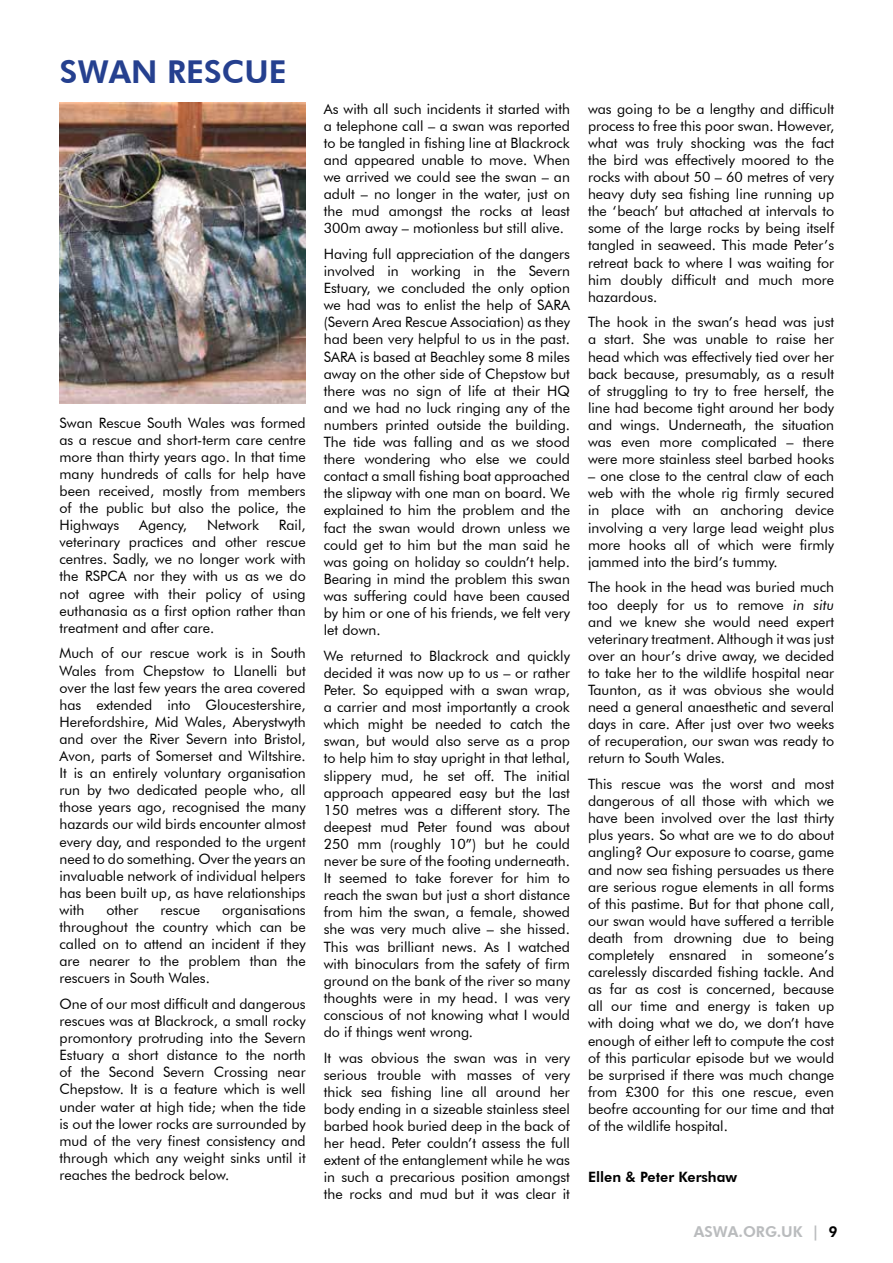
<style>
.page{position:relative;width:893px;height:1263px;background:#fff}
.page>*{position:absolute;margin:0;border:0;box-sizing:border-box;transform-origin:0 0}
.t1{font:800 31.5px "Futura BT";color:#25408f}
.t2{font:800 15px "Futura BT";color:#babcbe}
.t3{font:14.25px/17.1px "Futura BT";color:#000;text-align:justify}
.t4{font:800 14.25px "Futura BT";color:#000}
.s1{font-style:italic}
.s2{color:#000}
</style>
<div class="page">
<img style="left:60px;top:103px;width:246px;height:301px">
<h1 class="t1" style="left:60px;top:53px;width:228px">SWAN RESCUE</h1>
<p class="t3" style="left:60px;top:414px;width:248px">Swan Rescue South Wales was formed as a rescue and short-term care centre more than thirty years ago. In that time many hundreds of calls for help have been received, mostly from members of the public but also the police, the Highways</p>
<p class="t3" style="left:60px;top:516px;width:248px;text-indent:219px">Rail, veterinary practices and other rescue centres. Sadly, we no longer work with the RSPCA nor they with us as we do not agree with their policy of using euthanasia as a first option rather than treatment and after care.</p>
<p class="t3" style="left:60px;top:645px;width:248px">Much of our rescue work is in South Wales from Chepstow to Llanelli but over the last few years the area covered has extended into Gloucestershire, Herefordshire, Mid Wales, Aberystwyth and over the River Severn into Bristol, Avon, parts of Somerset and Wiltshire.<br>It is an entirely voluntary organisation run by two dedicated people who, all those years ago, recognised the many hazards our wild birds encounter almost every day, and responded to the urgent need to do something. Over the years an invaluable network of individual helpers has been built up, as have relationships with</p>
<p class="t3" style="left:139px;top:516px;width:49px">Agency,</p>
<p class="t3" style="left:207px;top:516px;width:54px">Network</p>
<p class="t3" style="left:106px;top:901px;width:34px">other</p>
<p class="t3" style="left:160px;top:901px;width:41px">rescue</p>
<p class="t3" style="left:60px;top:901px;width:248px;text-indent:163px">organisations throughout the country which can be called on to attend an incident if they are nearer to the problem than the rescuers in South Wales.</p>
<p class="t3" style="left:60px;top:995px;width:248px">One of our most difficult and dangerous rescues was at Blackrock, a small rocky promontory protruding into the Severn Estuary a short distance to the north of the Second Severn Crossing near Chepstow. It is a feature which is well under water at high tide; when the tide is out the lower rocks are surrounded by mud of the very finest consistency and through which any weight sinks until it reaches the bedrock below.</p>
<p class="t3" style="left:324px;top:100px;width:248px">As with all such incidents it started with a telephone call – a swan was reported to be tangled in fishing line at Blackrock and appeared unable to move. When we arrived we could see the swan – an adult – no longer in the water, just on the mud amongst the rocks at least 300m away – motionless but still alive.</p>
<p class="t3" style="left:324px;top:245px;width:248px">Having full appreciation of the dangers involved in working in the Severn Estuary, we concluded the only option we had was to enlist the help of SARA (Severn Area Rescue Association) as they had been very helpful to us in the past.<br>SARA is based at Beachley some 8 miles away on the other side of Chepstow but there was no sign of life at their HQ and we had no luck ringing any of the numbers printed outside the building.<br>The tide was falling and as we stood there wondering who else we could contact a small fishing boat approached the slipway with one man on board. We explained to him the problem and the fact the swan would drown unless we could get to him but the man said he was going on holiday so couldn’t help.<br>Bearing in mind the problem this swan was suffering could have been caused by him or one of his friends, we felt very let down.</p>
<p class="t3" style="left:324px;top:647px;width:248px">We returned to Blackrock and quickly decided it was now up to us – or rather Peter. So equipped with a swan wrap, a carrier and most importantly a crook which might be needed to catch the swan, but would also serve as a prop to help him to stay upright in that lethal, slippery mud, he set off. The initial approach appeared easy but the last 150 metres was a different story. The deepest mud Peter found was about 250 mm (roughly 10”) but he could never be sure of the footing underneath.<br>It seemed to take forever for him to reach the swan but just a short distance from him the swan, a female, showed she was very much alive – she hissed.<br>This was brilliant news. As I watched with binoculars from the safety of firm ground on the bank of the river so many thoughts were in my head. I was very conscious of not knowing what I would do if things went wrong.</p>
<p class="t3" style="left:324px;top:1049px;width:248px">It was obvious the swan was in very serious trouble with masses of very thick sea fishing line all around her body ending in a sizeable stainless steel barbed hook buried deep in the back of her head. Peter couldn’t assess the full extent of the entanglement while he was in such a precarious position amongst the rocks and mud but it was clear it</p>
<p class="t3" style="left:588px;top:100px;width:248px">was going to be a lengthy and difficult process to free this poor swan. However, what was truly shocking was the fact the bird was effectively moored to the rocks with about 50 – 60 metres of very heavy duty sea fishing line running up the ‘beach’ but attached at intervals to some of the large rocks by being itself tangled in seaweed. This made Peter’s retreat back to where I was waiting for him doubly difficult and much more hazardous.</p>
<p class="t3" style="left:588px;top:314px;width:248px">The hook in the swan’s head was just a start. She was unable to raise her head which was effectively tied over her back because, presumably, as a result of struggling to try to free herself, the line had become tight around her body and wings. Underneath, the situation was even more complicated – there were more stainless steel barbed hooks</p>
<p class="t3" style="left:588px;top:467px;width:248px">– one close to the central claw of each web with the whole rig firmly secured in place with an anchoring device involving a very large lead weight plus more hooks all of which were firmly jammed into the bird’s tummy.</p>
<p class="t3" style="left:588px;top:579px;width:248px">The hook in the head was buried much too deeply for us to remove <span class="s1">in situ </span>and we knew she would need expert veterinary treatment. Although it was just over an hour’s drive away, we decided to take her to the wildlife hospital near Taunton, as it was obvious she would need a general anaesthetic and several days in care. After just over two weeks of recuperation, our swan was ready to return to South Wales.</p>
<p class="t3" style="left:588px;top:775px;width:248px">This rescue was the worst and most dangerous of all those with which we have been involved over the last thirty plus years. So what are we to do about angling? Our exposure to coarse, game and now sea fishing persuades us there are serious rogue elements in all forms of this pastime. But for that phone call, our swan would have suffered a terrible death from drowning due to being completely ensnared in someone’s carelessly discarded fishing tackle. And as far as cost is concerned, because all our time and energy is taken up with doing what we do, we don’t have enough of either left to compute the cost of this particular episode but we would be surprised if there was much change from £300 for this one rescue, even beofre accounting for our time and that of the wildlife hospital.</p>
<p class="t4" style="left:588px;top:1168px;width:151px">Ellen &amp; Peter Kershaw</p>
<p class="t2" style="left:694px;top:1222px;width:145px">ASWA.ORG.UK | <span class="s2">9</span></p>
</div>
